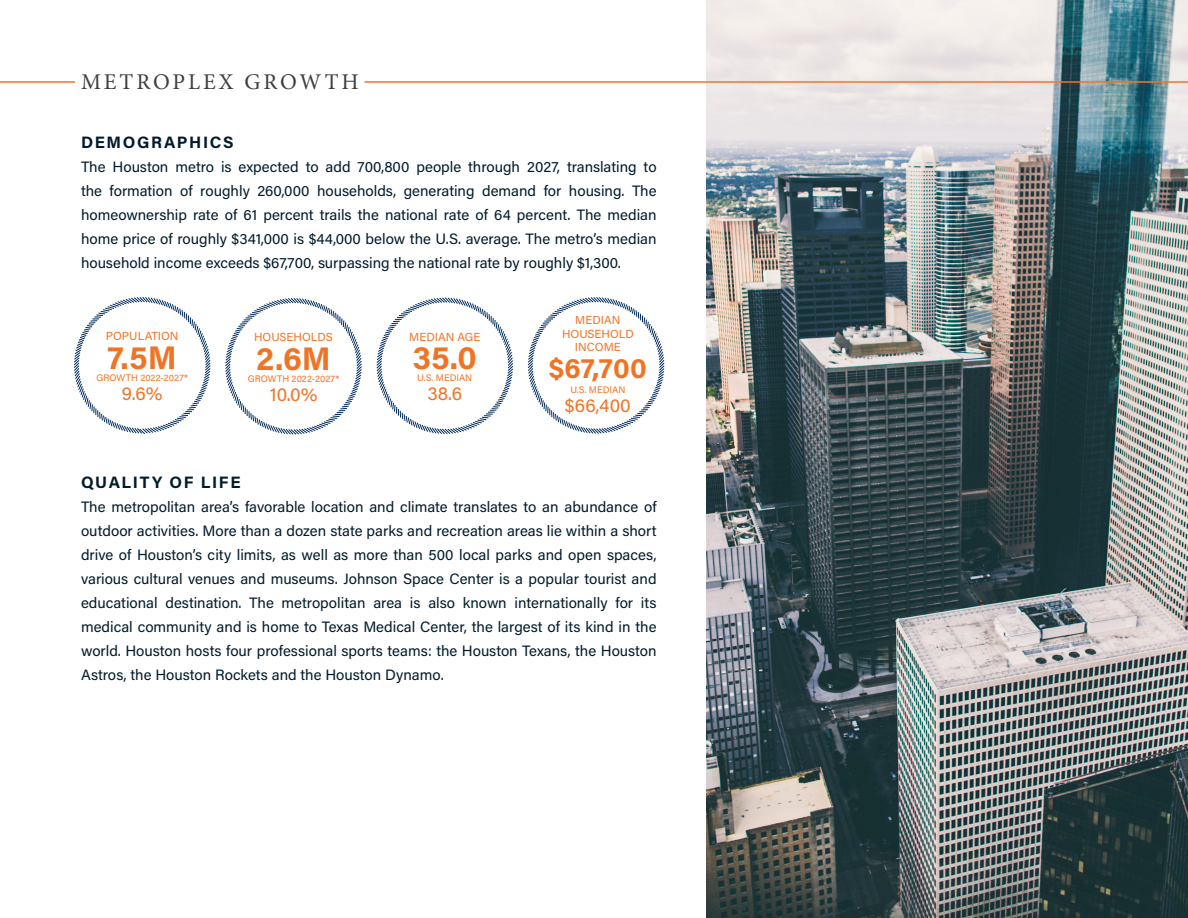
<style>
.page{position:relative;width:1188px;height:918px;background:#fff}
.page>*{position:absolute;margin:0;border:0;box-sizing:border-box;transform-origin:0 0}
.t1{font:700 32.7px "Acumin Pro";color:#f07426}
.t2{font:700 28.35px "Acumin Pro";color:#f07426}
.t3{font:22.5px "Minion Pro";letter-spacing:.13em;color:#3e3e3f}
.t4{font:18.9px "Acumin Pro";letter-spacing:.005em;color:#f07426}
.t5{font:700 16.5px "Acumin Pro";letter-spacing:.1em;color:#001b2b}
.t6{font:15px/24px "Acumin Pro";color:#001b2b;text-align:justify}
.t7{font:11.7px "Acumin Pro";color:#f07426}
.t8{font:9.45px "Acumin Pro";color:#f07426}
</style>
<div class="page">
<img style="left:706px;top:0;width:482px;height:918px">
<hr style="left:364px;top:81px;width:824px;height:2px;background:#f57523">
<hr style="left:0;top:81px;width:75px;height:2px;background:#f57523">
<svg style="left:74px;top:297px;width:137px;height:137px"></svg>
<svg style="left:225px;top:298px;width:137px;height:137px"></svg>
<svg style="left:376px;top:297px;width:137px;height:137px"></svg>
<svg style="left:527px;top:297px;width:138px;height:137px"></svg>
<p class="t3" style="left:81px;top:67px;width:279px">METROPLEX GROWTH</p>
<p class="t5" style="left:81px;top:131px;width:154px">DEMOGRAPHICS</p>
<p class="t6" style="left:81px;top:154px;width:577px">The Houston metro is expected to add 700,800 people through 2027, translating to the formation of roughly 260,000 households, generating demand for housing. The homeownership rate of 61 percent trails the national rate of 64 percent. The median home price of roughly $341,000 is $44,000 below the U.S. average. The metro’s median household income exceeds $67,700, surpassing the national rate by roughly $1,300.</p>
<p class="t7" style="left:106px;top:328px;width:74px">POPULATION</p>
<p class="t7" style="left:254px;top:329px;width:80px">HOUSEHOLDS</p>
<p class="t1" style="left:108px;top:334px;width:71px">7.5M</p>
<p class="t1" style="left:256px;top:335px;width:76px">2.6M</p>
<p class="t8" style="left:96px;top:371px;width:93px">GROWTH 2022-2027*</p>
<p class="t8" style="left:248px;top:372px;width:93px">GROWTH 2022-2027*</p>
<p class="t4" style="left:122px;top:380px;width:42px">9.6%</p>
<p class="t4" style="left:270px;top:381px;width:49px">10.0%</p>
<p class="t7" style="left:409px;top:329px;width:73px">MEDIAN AGE</p>
<p class="t1" style="left:413px;top:335px;width:66px">35.0</p>
<p class="t8" style="left:417px;top:372px;width:57px">U.S. MEDIAN</p>
<p class="t4" style="left:427px;top:380px;width:36px">38.6</p>
<p class="t7" style="left:575px;top:312px;width:47px">MEDIAN</p>
<p class="t7" style="left:562px;top:326px;width:73px">HOUSEHOLD</p>
<p class="t7" style="left:575px;top:339px;width:48px">INCOME</p>
<p class="t2" style="left:549px;top:348px;width:100px">$67,700</p>
<p class="t8" style="left:570px;top:383px;width:57px">U.S. MEDIAN</p>
<p class="t4" style="left:565px;top:392px;width:67px">$66,400</p>
<p class="t5" style="left:81px;top:470px;width:161px">QUALITY OF LIFE</p>
<p class="t6" style="left:81px;top:494px;width:577px">The metropolitan area’s favorable location and climate translates to an abundance of outdoor activities. More than a dozen state parks and recreation areas lie within a short drive of Houston’s city limits, as well as more than 500 local parks and open spaces, various cultural venues and museums. Johnson Space Center is a popular tourist and educational destination. The metropolitan area is also known internationally for its medical community and is home to Texas Medical Center, the largest of its kind in the world. Houston hosts four professional sports teams: the Houston Texans, the Houston Astros, the Houston Rockets and the Houston Dynamo.</p>
</div>
